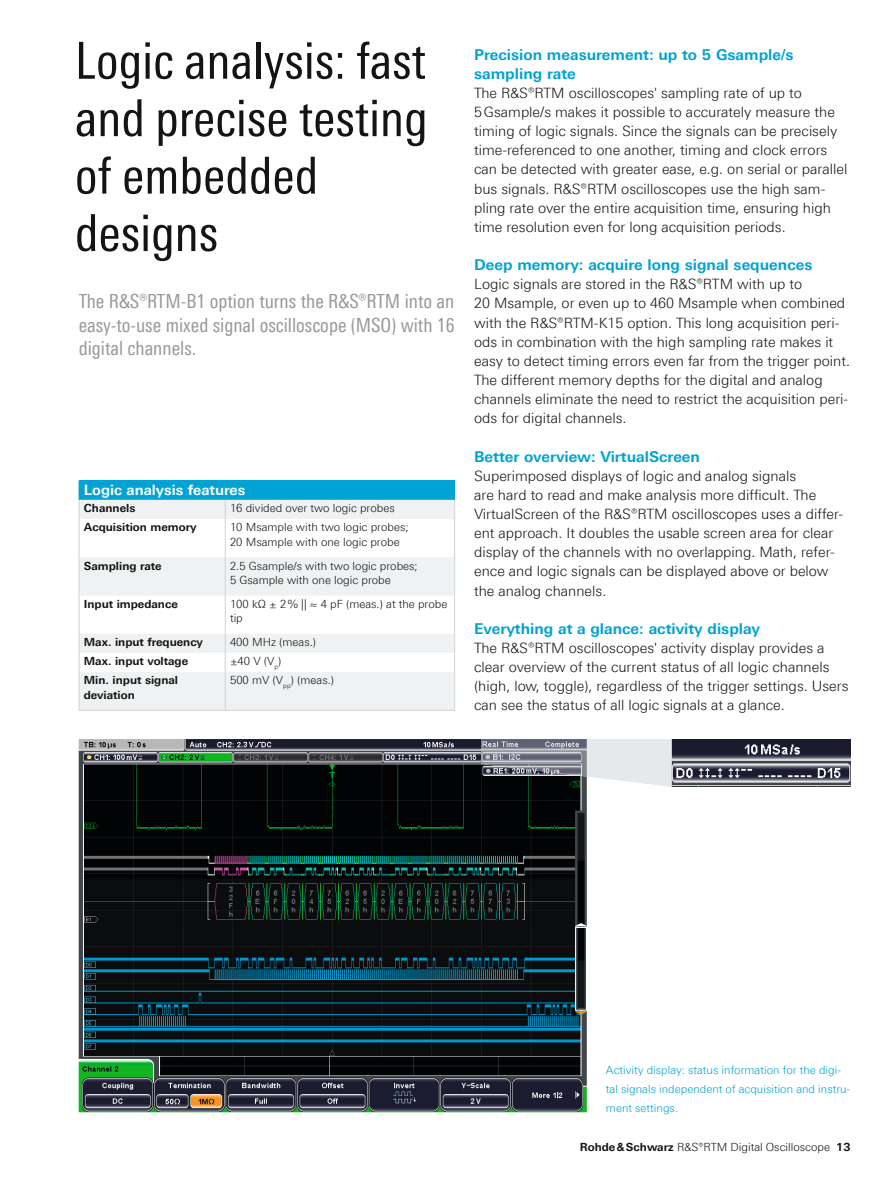
<style>
.page{position:relative;width:893px;height:1191px;background:#fff}
.page>*{position:absolute;margin:0;border:0;box-sizing:border-box;transform-origin:0 0}
.t1{font:51px/57.4px "Linotype Univers 420 Cn";color:#131413}
.t2{font:19.5px/23.4px "Linotype Univers 420 Cn";color:#999;text-align:justify}
.t3{font:700 15px/19.2px "Linotype Univers 630";color:#00a3d3}
.t4{font:300 14.25px/19.2px "Linotype Univers 330";color:#131413}
.t5{font:700 14.25px "Linotype Univers 630";color:#fff}
.t6{font:300 11.25px/14.2px "Linotype Univers 330";color:#131413}
.t7{font:700 11.25px/14.2px "Linotype Univers 630";color:#131413}
.t8{font:300 11.25px/19.2px "Linotype Univers 330";color:#00a3d3}
.s1{font-family:"Linotype Univers 630";font-weight:700}
</style>
<div class="page">
<img style="left:79px;top:739px;width:508px;height:373px">
<img style="left:672px;top:739px;width:178px;height:48px">
<svg style="left:481px;top:739px;width:191px;height:48px;background:#b6b9bb"></svg>
<img style="left:481px;top:739px;width:106px;height:37px">
<div style="left:79px;top:481px;width:376px;height:19px;background:#00a3d3"></div>
<svg style="left:80px;top:500px;width:374px;height:210px;fill:#eff1f3"></svg>
<svg style="left:79px;top:499px;width:1px;height:20px"></svg>
<svg style="left:225px;top:500px;width:1px;height:19px"></svg>
<svg style="left:454px;top:499px;width:1px;height:20px"></svg>
<hr style="left:79px;top:519px;width:1px;height:38px;background:#cdd4d7">
<hr style="left:225px;top:519px;width:1px;height:38px;background:#cdd4d7">
<hr style="left:454px;top:519px;width:1px;height:38px;background:#cdd4d7">
<hr style="left:79px;top:557px;width:1px;height:38px;background:#cdd4d7">
<hr style="left:225px;top:557px;width:1px;height:38px;background:#cdd4d7">
<hr style="left:454px;top:557px;width:1px;height:38px;background:#cdd4d7">
<hr style="left:79px;top:595px;width:1px;height:39px;background:#cdd4d7">
<hr style="left:225px;top:595px;width:1px;height:39px;background:#cdd4d7">
<hr style="left:454px;top:595px;width:1px;height:39px;background:#cdd4d7">
<svg style="left:79px;top:634px;width:1px;height:38px"></svg>
<svg style="left:225px;top:634px;width:1px;height:38px"></svg>
<svg style="left:454px;top:634px;width:1px;height:38px"></svg>
<hr style="left:79px;top:672px;width:1px;height:38px;background:#cdd4d7">
<hr style="left:225px;top:672px;width:1px;height:38px;background:#cdd4d7">
<hr style="left:454px;top:672px;width:1px;height:38px;background:#cdd4d7">
<hr style="left:79px;top:710px;width:146px;height:1px;background:#cdd4d7">
<hr style="left:225px;top:710px;width:230px;height:1px;background:#cdd4d7">
<h1 class="t1" style="left:75px;top:32px;width:354px">Logic analysis: fast and precise testing of embedded designs</h1>
<p class="t3" style="left:474px;top:45px;width:321px">Precision measurement: up to 5 Gsample/s sampling rate</p>
<p class="t4" style="left:474px;top:83px;width:375px">The R&amp;S®RTM oscilloscopes' sampling rate of up to<br>5 Gsample/s makes it possible to accurately measure the timing of logic signals. Since the signals can be precisely time-referenced to one another, timing and clock errors can be detected with greater ease, e.g. on serial or parallel bus signals. R&amp;S®RTM oscilloscopes use the high sam&shy;pling rate over the entire acquisition time, ensuring high time resolution even for long acquisition periods.</p>
<p class="t3" style="left:474px;top:255px;width:340px">Deep memory: acquire long signal sequences</p>
<p class="t4" style="left:474px;top:274px;width:377px">Logic signals are stored in the R&amp;S®RTM with up to<br>20 Msample, or even up to 460 Msample when combined with the R&amp;S®RTM-K15 option. This long acquisition peri&shy;ods in combination with the high sampling rate makes it easy to detect timing errors even far from the trigger point.<br>The different memory depths for the digital and analog channels eliminate the need to restrict the acquisition peri&shy;ods for digital channels.</p>
<p class="t3" style="left:474px;top:446px;width:227px">Better overview: VirtualScreen</p>
<p class="t4" style="left:474px;top:466px;width:371px">Superimposed displays of logic and analog signals<br>are hard to read and make analysis more difficult. The VirtualScreen of the R&amp;S®RTM oscilloscopes uses a differ&shy;ent approach. It doubles the usable screen area for clear display of the channels with no overlapping. Math, refer&shy;ence and logic signals can be displayed above or below the analog channels.</p>
<p class="t3" style="left:474px;top:619px;width:287px">Everything at a glance: activity display</p>
<p class="t4" style="left:474px;top:638px;width:376px">The R&amp;S®RTM oscilloscopes' activity display provides a clear overview of the current status of all logic channels (high, low, toggle), regardless of the trigger settings. Users can see the status of all logic signals at a glance.</p>
<h2 class="t2" style="left:79px;top:290px;width:377px">The R&amp;S®RTM-B1 option turns the R&amp;S®RTM into an easy-to-use mixed signal oscilloscope (MSO) with 16 digital channels.</h2>
<p class="t5" style="left:84px;top:481px;width:163px">Logic analysis features</p>
<p class="t7" style="left:84px;top:501px;width:53px">Channels</p>
<p class="t6" style="left:230px;top:501px;width:166px">16 divided over two logic probes</p>
<p class="t7" style="left:84px;top:520px;width:114px">Acquisition memory</p>
<p class="t6" style="left:230px;top:520px;width:180px">10 Msample with two logic probes;<br>20 Msample with one logic probe</p>
<p class="t7" style="left:84px;top:558px;width:79px">Sampling rate</p>
<p class="t6" style="left:230px;top:558px;width:189px">2.5 Gsample/s with two logic probes;<br>5 Gsample with one logic probe</p>
<p class="t7" style="left:84px;top:597px;width:95px">Input impedance</p>
<p class="t6" style="left:230px;top:596px;width:219px">100 kΩ ± 2 % || ≈ 4 pF (meas.) at the probe tip</p>
<p class="t7" style="left:84px;top:635px;width:121px">Max. input frequency</p>
<p class="t6" style="left:230px;top:635px;width:88px">400 MHz (meas.)</p>
<p class="t7" style="left:84px;top:654px;width:106px">Max. input voltage</p>
<p class="t6" style="left:230px;top:654px;width:53px">±40 V (V<sub>p</sub>)</p>
<p class="t7" style="left:84px;top:673px;width:96px">Min. input signal deviation</p>
<p class="t6" style="left:230px;top:673px;width:106px">500 mV (V<sub>pp</sub>) (meas.)</p>
<p class="t8" style="left:606px;top:1060px;width:246px">Activity display: status information for the digi&shy;tal signals independent of acquisition and instru&shy;ment settings.</p>
<p class="t6" style="left:580px;top:1139px;width:272px"><span class="s1">Rohde &amp; Schwarz</span> R&amp;S®RTM Digital Oscilloscope <span class="s1">13</span></p>
</div>
